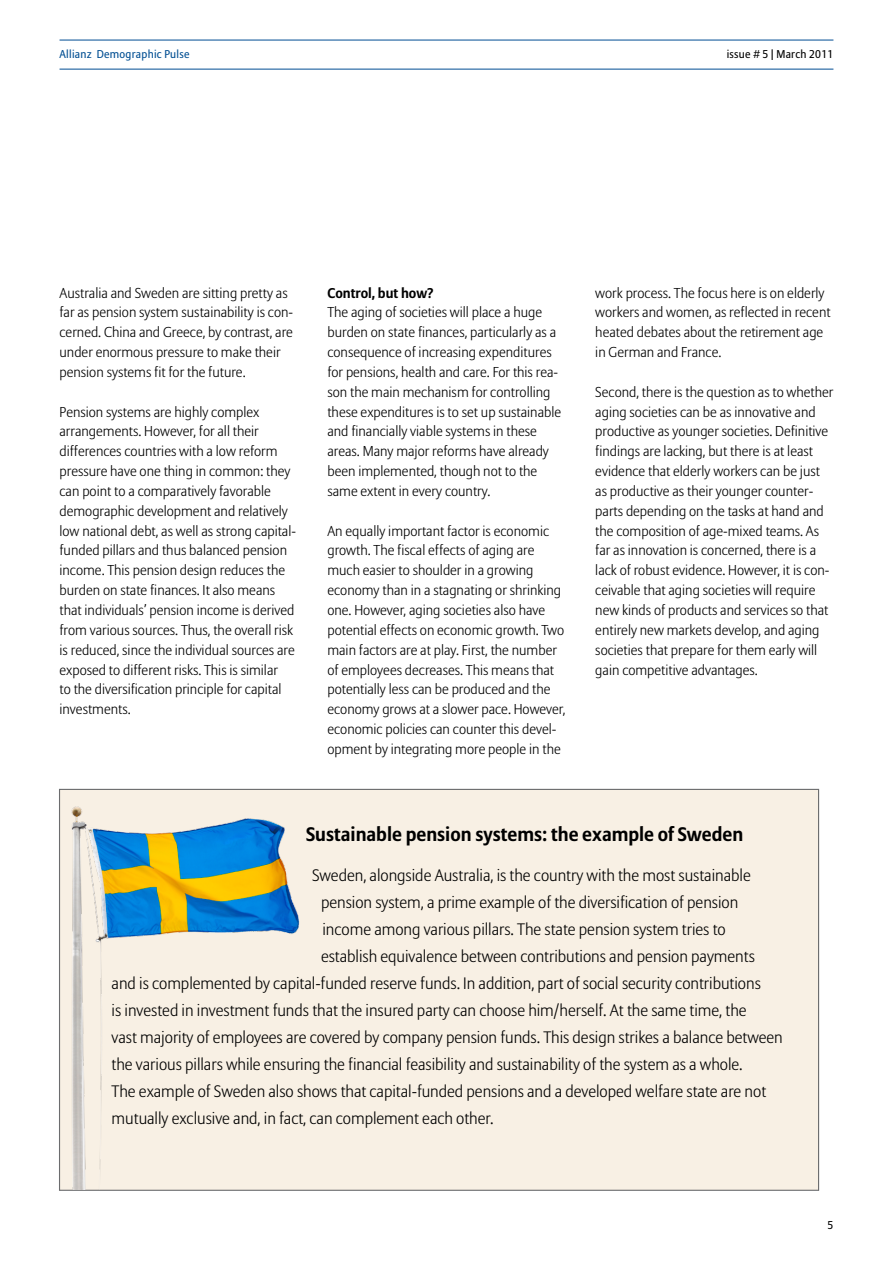
<style>
.page{position:relative;width:893px;height:1263px;background:#fff}
.page>*{position:absolute;margin:0;border:0;box-sizing:border-box;transform-origin:0 0}
.t1{font:700 19.5px "Allianz Sans";color:#000}
.t2{font:300 16.5px "Allianz Sans";color:#000}
.t3{font:300 14.25px/19.8px "Allianz Sans";color:#000}
.t4{font:700 14.1px "Allianz Sans";color:#000}
.t5{font:11.25px "Allianz Sans";letter-spacing:.025em;color:#004e92}
.t6{font:11.25px "Allianz Sans";letter-spacing:.025em;color:#000}
</style>
<div class="page">
<hr style="left:60px;top:40px;width:773px;height:1px;background:#004c93">
<hr style="left:60px;top:69px;width:773px;height:1px;background:#004c93">
<div style="left:60px;top:789px;width:759px;height:401px;background:#f8f0e4"></div>
<img style="left:59px;top:788px;width:271px;height:402px">
<p class="t5" style="left:60px;top:48px;width:132px">Allianz Demographic Pulse</p>
<p class="t6" style="left:727px;top:48px;width:108px">issue # 5 | March 2011</p>
<p class="t3" style="left:60px;top:283px;width:235px">Australia and Sweden are sitting pretty as far as pension system sustainability is con&shy;cerned. China and Greece, by contrast, are under enormous pressure to make their pension systems fit for the future.</p>
<p class="t3" style="left:60px;top:402px;width:238px">Pension systems are highly complex arrangements. However, for all their differences countries with a low reform pressure have one thing in common: they can point to a comparatively favorable demographic development and relatively low national debt, as well as strong capital&shy;funded pillars and thus balanced pension income. This pension design reduces the burden on state finances. It also means that individuals’ pension income is derived from various sources. Thus, the overall risk is reduced, since the individual sources are exposed to different risks. This is similar<br>to the diversification principle for capital investments.</p>
<p class="t4" style="left:327px;top:284px;width:108px">Control, but how?</p>
<p class="t3" style="left:327px;top:303px;width:235px">The aging of societies will place a huge burden on state finances, particularly as a consequence of increasing expenditures for pensions, health and care. For this rea&shy;son the main mechanism for controlling these expenditures is to set up sustainable and financially viable systems in these areas. Many major reforms have already been implemented, though not to the same extent in every country.</p>
<p class="t3" style="left:327px;top:521px;width:240px">An equally important factor is economic growth. The fiscal effects of aging are much easier to shoulder in a growing economy than in a stagnating or shrinking one. However, aging societies also have potential effects on economic growth. Two main factors are at play. First, the number of employees decreases. This means that potentially less can be produced and the economy grows at a slower pace. However, economic policies can counter this devel&shy;opment by integrating more people in the</p>
<p class="t3" style="left:595px;top:283px;width:237px">work process. The focus here is on elderly workers and women, as reflected in recent heated debates about the retirement age in German and France.</p>
<p class="t3" style="left:595px;top:383px;width:240px">Second, there is the question as to whether aging societies can be as innovative and productive as younger societies. Definitive findings are lacking, but there is at least evidence that elderly workers can be just as productive as their younger counter&shy;parts depending on the tasks at hand and the composition of age-mixed teams. As far as innovation is concerned, there is a lack of robust evidence. However, it is con&shy;ceivable that aging societies will require new kinds of products and services so that entirely new markets develop, and aging societies that prepare for them early will gain competitive advantages.</p>
<h1 class="t1" style="left:306px;top:822px;width:439px">Sustainable pension systems: the example of Sweden</h1>
<p class="t2" style="left:312px;top:865px;width:440px">Sweden, alongside Australia, is the country with the most sustainable</p>
<p class="t2" style="left:321px;top:892px;width:419px">pension system, a prime example of the diversification of pension</p>
<p class="t2" style="left:322px;top:919px;width:405px">income among various pillars. The state pension system tries to</p>
<p class="t2" style="left:321px;top:946px;width:435px">establish equivalence between contributions and pension payments</p>
<p class="t2" style="left:112px;top:973px;width:651px">and is complemented by capital-funded reserve funds. In addition, part of social security contributions</p>
<p class="t2" style="left:112px;top:1000px;width:636px">is invested in investment funds that the insured party can choose him/herself. At the same time, the</p>
<p class="t2" style="left:112px;top:1027px;width:673px">vast majority of employees are covered by company pension funds. This design strikes a balance between</p>
<p class="t2" style="left:112px;top:1054px;width:632px">the various pillars while ensuring the financial feasibility and sustainability of the system as a whole.</p>
<p class="t2" style="left:112px;top:1081px;width:656px">The example of Sweden also shows that capital-funded pensions and a developed welfare state are not</p>
<p class="t2" style="left:112px;top:1108px;width:383px">mutually exclusive and, in fact, can complement each other.</p>
<p class="t6" style="left:828px;top:1218px;width:7px">5</p>
</div>
